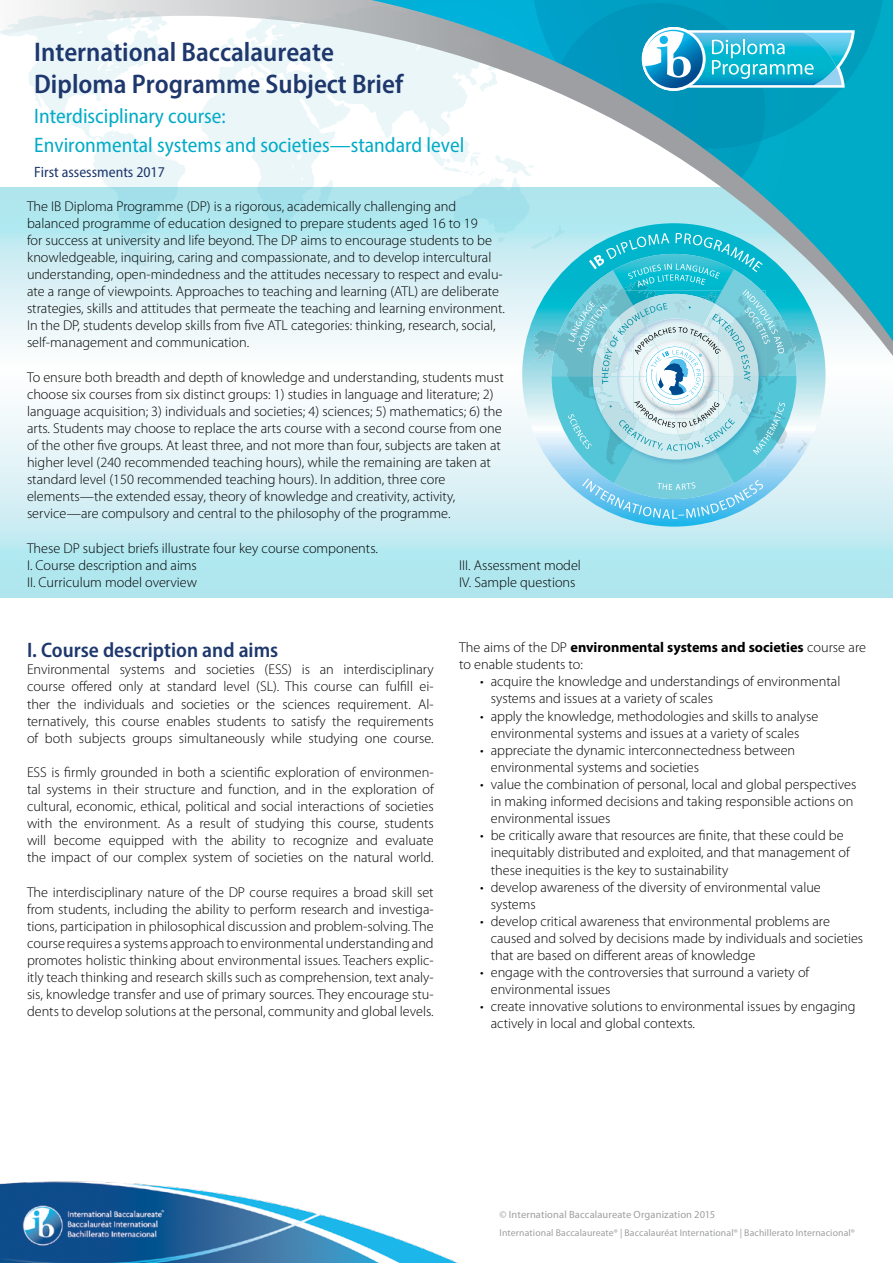
<style>
.page{position:relative;width:893px;height:1263px;background:#fff}
.page>*{position:absolute;margin:0;border:0;box-sizing:border-box;transform-origin:0 0}
.t1{font:600 semi-condensed 27px/32.4px "Myriad Pro";color:#1e376c}
.t2{font:semi-condensed 21px/28.5px "Myriad Pro";color:#00abc7}
.t3{font:600 semi-condensed 21px "Myriad Pro";color:#1e376c}
.t4{font:semi-condensed 15px "Myriad Pro";color:#1e376c}
.t5{font:300 14.25px/17.1px "Myriad Pro";color:#000}
.t6{font:10.5px "Myriad Pro";letter-spacing:.01em;color:#9d9fa2}
.t7{font:9.75px "Myriad Pro";letter-spacing:.015em;color:#9d9fa2}
.s1{font-weight:700}
</style>
<div class="page">
<svg style="left:0;top:408px;width:893px;height:190px;background:#caedf3"></svg>
<svg style="left:0;top:0;width:893px;height:387px"></svg>
<svg style="left:371px;top:0;width:522px;height:341px"></svg>
<svg style="left:532px;top:0;width:353px;height:149px;background:#13a8c5"></svg>
<svg style="left:550px;top:3px;width:215px;height:215px;background:#42a6bf"></svg>
<svg style="left:371px;top:0;width:22px;height:116px;background:#d4e1e4"></svg>
<img style="left:0;top:1181px;width:458px;height:82px">
<svg style="left:642px;top:27px;width:213px;height:64px"></svg>
<svg style="left:522px;top:223px;width:303px;height:304px;background:#b1e0eb"></svg>
<svg style="left:423px;top:139px;width:388px;height:380px"></svg>
<h1 class="t1" style="left:34px;top:35px;width:370px">International Baccalaureate<br>Diploma Programme Subject Brief</h1>
<h2 class="t2" style="left:34px;top:102px;width:432px">Interdisciplinary course:<br>Environmental systems and societies—standard level</h2>
<p class="t4" style="left:34px;top:163px;width:132px">First assessments 2017</p>
<p class="t5" style="left:27px;top:197px;width:480px">The IB Diploma Programme (DP) is a rigorous, academically challenging and balanced programme of education designed to prepare students aged 16 to 19<br>for success at university and life beyond. The DP aims to encourage students to be knowledgeable, inquiring, caring and compassionate, and to develop intercultural understanding, open-mindedness and the attitudes necessary to respect and evalu&shy;ate a range of viewpoints. Approaches to teaching and learning (ATL) are deliberate strategies, skills and attitudes that permeate the teaching and learning environment.<br>In the DP, students develop skills from five ATL categories: thinking, research, social, self-management and communication.</p>
<p class="t5" style="left:27px;top:368px;width:478px">To ensure both breadth and depth of knowledge and understanding, students must choose six courses from six distinct groups: 1) studies in language and literature; 2) language acquisition; 3) individuals and societies; 4) sciences; 5) mathematics; 6) the arts. Students may choose to replace the arts course with a second course from one of the other five groups. At least three, and not more than four, subjects are taken at higher level (240 recommended teaching hours), while the remaining are taken at standard level (150 recommended teaching hours). In addition, three core elements—the extended essay, theory of knowledge and creativity, activity, service—are compulsory and central to the philosophy of the programme.</p>
<p class="t5" style="left:27px;top:539px;width:352px">These DP subject briefs illustrate four key course components.<br>I. Course description and aims<br>II. Curriculum model overview</p>
<p class="t5" style="left:459px;top:557px;width:123px">III. Assessment model<br>IV. Sample questions</p>
<h2 class="t3" style="left:27px;top:637px;width:253px">I. Course description and aims</h2>
<p class="t5" style="left:27px;top:661px;width:408px;text-align:justify">Environmental systems and societies (ESS) is an interdisciplinary course offered only at standard level (SL). This course can fulfill ei&shy;ther the individuals and societies or the sciences requirement. Al&shy;ternatively, this course enables students to satisfy the requirements of both subjects groups simultaneously while studying one course.</p>
<p class="t5" style="left:27px;top:764px;width:408px;text-align:justify">ESS is firmly grounded in both a scientific exploration of environmen&shy;tal systems in their structure and function, and in the exploration of cultural, economic, ethical, political and social interactions of societies with the environment. As a result of studying this course, students will become equipped with the ability to recognize and evaluate the impact of our complex system of societies on the natural world.</p>
<p class="t5" style="left:27px;top:883px;width:408px;text-align:justify">The interdisciplinary nature of the DP course requires a broad skill set from students, including the ability to perform research and investiga&shy;tions, participation in philosophical discussion and problem-solving. The course requires a systems approach to environmental understanding and promotes holistic thinking about environmental issues. Teachers explic&shy;itly teach thinking and research skills such as comprehension, text analy&shy;sis, knowledge transfer and use of primary sources. They encourage stu&shy;dents to develop solutions at the personal, community and global levels.</p>
<p class="t5" style="left:459px;top:639px;width:408px">The aims of the DP <span class="s1">environmental systems and societies</span> course are to enable students to:</p>
<p class="t5" style="left:491px;top:673px;width:351px;text-indent:-11px">• acquire the knowledge and understandings of environmental systems and issues at a variety of scales</p>
<p class="t5" style="left:480px;top:707px;width:340px;text-align:center">• apply the knowledge, methodologies and skills to analyse environmental systems and issues at a variety of scales</p>
<p class="t5" style="left:491px;top:742px;width:306px;text-indent:-11px">• appreciate the dynamic interconnectedness between environmental systems and societies</p>
<p class="t5" style="left:491px;top:776px;width:367px;text-indent:-11px">• value the combination of personal, local and global perspectives in making informed decisions and taking responsible actions on environmental issues</p>
<p class="t5" style="left:491px;top:827px;width:361px;text-indent:-11px">• be critically aware that resources are finite, that these could be inequitably distributed and exploited, and that management of these inequities is the key to sustainability</p>
<p class="t5" style="left:491px;top:878px;width:332px;text-indent:-11px">• develop awareness of the diversity of environmental value systems</p>
<p class="t5" style="left:491px;top:913px;width:374px;text-indent:-11px">• develop critical awareness that environmental problems are caused and solved by decisions made by individuals and societies that are based on different areas of knowledge</p>
<p class="t5" style="left:491px;top:964px;width:320px;text-indent:-11px">• engage with the controversies that surround a variety of environmental issues</p>
<p class="t5" style="left:491px;top:998px;width:366px;text-indent:-11px">• create innovative solutions to environmental issues by engaging actively in local and global contexts.</p>
<p class="t6" style="left:500px;top:1208px;width:217px">© International Baccalaureate Organization 2015</p>
<p class="t7" style="left:500px;top:1226px;width:357px">International Baccalaureate® | Baccalauréat International® | Bachillerato Internacional®</p>
</div>
